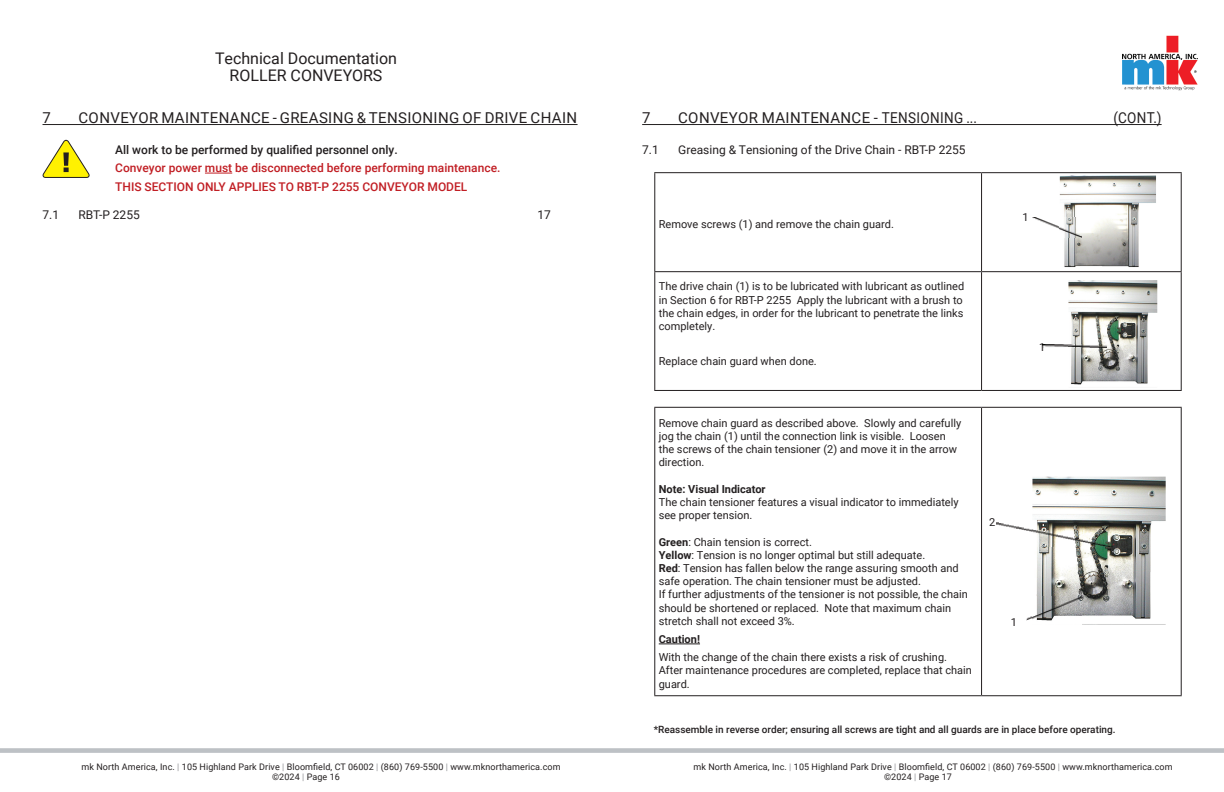
<style>
.page{position:relative;width:1224px;height:792px;background:#fff}
.page>*{position:absolute;margin:0;border:0;box-sizing:border-box;transform-origin:0 0}
.t1{font:16px/17px "Roboto";color:#231f20;text-align:center}
.t2{font:15px "Roboto";letter-spacing:.025em;color:#231f20}
.t3{font:15px "Roboto";letter-spacing:.025em;color:#231f20;scale:.9 1}
.t4{font:500 12px/18.5px "Roboto";color:#c11e24}
.t5{font:12px "Roboto";color:#231f20}
.t6{font:500 12px "Roboto";color:#231f20}
.t7{font:11px/13.2px "Roboto";color:#231f20}
.t8{font:700 11px "Roboto";color:#231f20}
.t9{font:500 10px "Roboto";color:#231f20}
.t10{font:9px/10.8px "Roboto";letter-spacing:.01em;color:#231f20}
.s1{font-weight:700}
.s2{color:#939598}
</style>
<div class="page">
<img style="left:1122px;top:35px;width:76px;height:56px">
<hr style="left:43px;top:124px;width:535px;height:1px;background:#231f20">
<svg style="left:42px;top:140px;width:48px;height:38px"></svg>
<svg style="left:205px;top:173px;width:27px;height:1px"></svg>
<hr style="left:642px;top:124px;width:520px;height:1px;background:#231f20">
<hr style="left:654px;top:172px;width:328px;height:1px;background:#231f20">
<hr style="left:654px;top:173px;width:1px;height:98px;background:#231f20">
<hr style="left:982px;top:172px;width:200px;height:1px;background:#231f20">
<hr style="left:981px;top:173px;width:1px;height:98px;background:#231f20">
<hr style="left:1181px;top:173px;width:1px;height:98px;background:#231f20">
<hr style="left:654px;top:271px;width:328px;height:1px;background:#231f20">
<hr style="left:654px;top:272px;width:1px;height:118px;background:#231f20">
<hr style="left:982px;top:271px;width:200px;height:1px;background:#231f20">
<hr style="left:981px;top:272px;width:1px;height:118px;background:#231f20">
<hr style="left:1181px;top:272px;width:1px;height:118px;background:#231f20">
<hr style="left:654px;top:390px;width:328px;height:1px;background:#231f20">
<hr style="left:982px;top:390px;width:200px;height:1px;background:#231f20">
<img style="left:1060px;top:175px;width:96px;height:92px">
<img style="left:1068px;top:280px;width:89px;height:105px">
<hr style="left:654px;top:407px;width:328px;height:1px;background:#231f20">
<hr style="left:654px;top:408px;width:1px;height:287px;background:#231f20">
<hr style="left:982px;top:407px;width:200px;height:1px;background:#231f20">
<hr style="left:981px;top:408px;width:1px;height:287px;background:#231f20">
<hr style="left:1181px;top:408px;width:1px;height:287px;background:#231f20">
<hr style="left:654px;top:695px;width:328px;height:1px;background:#231f20">
<hr style="left:982px;top:695px;width:200px;height:1px;background:#231f20">
<hr style="left:659px;top:644px;width:41px;height:1px;background:#231f20">
<img style="left:1032px;top:477px;width:134px;height:148px">
<img style="left:1032px;top:217px;width:49px;height:21px">
<img style="left:1027px;top:616px;width:5px;height:4px">
<img style="left:1032px;top:597px;width:49px;height:28px">
<img style="left:1044px;top:344px;width:63px;height:3px">
<img style="left:996px;top:523px;width:116px;height:24px">
<h1 class="t1" style="left:215px;top:49px;width:183px">Technical Documentation<br>ROLLER CONVEYORS</h1>
<h2 class="t2" style="left:43px;top:108px;width:10px">7</h2>
<h2 class="t2" style="left:79px;top:108px;width:500px">CONVEYOR MAINTENANCE - GREASING &amp; TENSIONING OF DRIVE CHAIN</h2>
<p class="t6" style="left:115px;top:141px;width:284px">All work to be performed by qualified personnel only.</p>
<p class="t4" style="left:115px;top:158px;width:387px">Conveyor power must be disconnected before performing maintenance.<br>THIS SECTION ONLY APPLIES TO RBT-P 2255 CONVEYOR MODEL</p>
<p class="t5" style="left:43px;top:206px;width:18px">7.1</p>
<p class="t5" style="left:79px;top:206px;width:63px">RBT-P 2255</p>
<p class="t5" style="left:538px;top:206px;width:15px">17</p>
<h2 class="t2" style="left:642px;top:108px;width:10px">7</h2>
<h2 class="t2" style="left:678px;top:108px;width:300px">CONVEYOR MAINTENANCE - TENSIONING ...</h2>
<h2 class="t3" style="left:1113px;top:108px;width:55px">(CONT.)</h2>
<p class="t5" style="left:642px;top:141px;width:18px">7.1</p>
<p class="t5" style="left:678px;top:141px;width:289px">Greasing &amp; Tensioning of the Drive Chain - RBT-P 2255</p>
<p class="t7" style="left:659px;top:217px;width:237px">Remove screws (1) and remove the chain guard.</p>
<p class="t7" style="left:1022px;top:210px;width:8px">1</p>
<p class="t7" style="left:659px;top:280px;width:307px">The drive chain (1) is to be lubricated with lubricant as outlined in Section 6 for RBT-P 2255 Apply the lubricant with a brush to the chain edges, in order for the lubricant to penetrate the links completely.</p>
<p class="t7" style="left:659px;top:355px;width:160px">Replace chain guard when done.</p>
<p class="t7" style="left:659px;top:416px;width:304px">Remove chain guard as described above. Slowly and carefully jog the chain (1) until the connection link is visible. Loosen the screws of the chain tensioner (2) and move it in the arrow direction.</p>
<p class="t8" style="left:659px;top:481px;width:108px">Note: Visual Indicator</p>
<p class="t7" style="left:659px;top:495px;width:301px">The chain tensioner features a visual indicator to immediately see proper tension.</p>
<p class="t7" style="left:659px;top:535px;width:311px"><span class="s1">Green</span>: Chain tension is correct.<br><span class="s1">Yellow</span>: Tension is no longer optimal but still adequate.<br><span class="s1">Red</span>: Tension has fallen below the range assuring smooth and safe operation. The chain tensioner must be adjusted.<br>If further adjustments of the tensioner is not possible, the chain should be shortened or replaced. Note that maximum chain stretch shall not exceed 3%.</p>
<p class="t8" style="left:659px;top:631px;width:43px">Caution!</p>
<p class="t7" style="left:659px;top:650px;width:315px">With the change of the chain there exists a risk of crushing.<br>After maintenance procedures are completed, replace that chain guard.</p>
<p class="t7" style="left:989px;top:515px;width:8px">2</p>
<p class="t7" style="left:1011px;top:615px;width:8px">1</p>
<p class="t7" style="left:1039px;top:340px;width:8px">1</p>
<p class="t9" style="left:654px;top:722px;width:463px">* Reassemble in reverse order; ensuring all screws are tight and all guards are in place before operating.</p>
<p class="t10" style="left:272px;top:761px;width:290px;text-indent:-191px">mk North America, Inc. <span class="s2">|</span> 105 Highland Park Drive <span class="s2">|</span> Bloomfield, CT 06002 <span class="s2">|</span> (860) 769-5500 <span class="s2">|</span> www.mknorthamerica.com ©2024 <span class="s2">|</span> Page 16</p>
<p class="t10" style="left:884px;top:761px;width:290px;text-indent:-191px">mk North America, Inc. <span class="s2">|</span> 105 Highland Park Drive <span class="s2">|</span> Bloomfield, CT 06002 <span class="s2">|</span> (860) 769-5500 <span class="s2">|</span> www.mknorthamerica.com ©2024 <span class="s2">|</span> Page 17</p>
</div>
